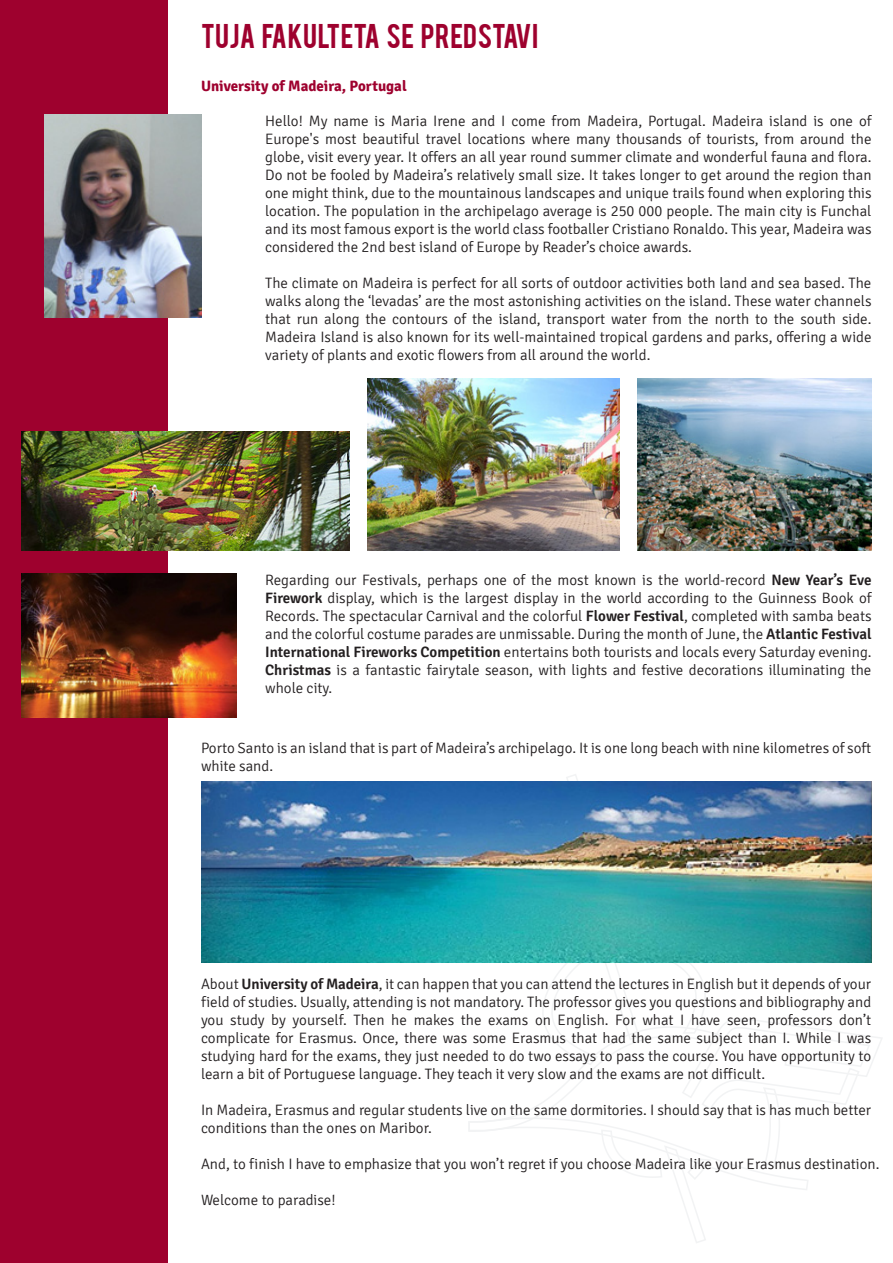
<style>
.page{position:relative;width:893px;height:1263px;background:#fff}
.page>*{position:absolute;margin:0;border:0;box-sizing:border-box;transform-origin:0 0}
.t1{font:27px "Bebas";color:#9e012e}
.t2{font:300 15px/18px "Signika";color:#231f20;text-align:justify}
.t3{font:700 15px "Signika";color:#9e012e}
.s1{font-weight:600}
</style>
<div class="page">
<svg style="left:468px;top:774px;width:414px;height:469px"></svg>
<div style="left:0;top:0;width:168px;height:1263px;background:#9e012e"></div>
<img style="left:44px;top:115px;width:157px;height:203px">
<img style="left:638px;top:379px;width:233px;height:171px">
<img style="left:367px;top:379px;width:252px;height:172px">
<img style="left:21px;top:432px;width:329px;height:119px">
<img style="left:21px;top:574px;width:216px;height:143px">
<img style="left:201px;top:781px;width:670px;height:182px">
<h1 class="t1" style="left:201px;top:16px;width:339px">TUJA FAKULTETA SE PREDSTAVI</h1>
<p class="t3" style="left:201px;top:77px;width:207px">University of Madeira, Portugal</p>
<p class="t2" style="left:265px;top:112px;width:608px">Hello! My name is Maria Irene and I come from Madeira, Portugal. Madeira island is one of Europe's most beautiful travel locations where many thousands of tourists, from around the globe, visit every year. It offers an all year round summer climate and wonderful fauna and flora.<br>Do not be fooled by Madeira’s relatively small size. It takes longer to get around the region than one might think, due to the mountainous landscapes and unique trails found when exploring this location. The population in the archipelago average is 250 000 people. The main city is Funchal and its most famous export is the world class footballer Cristiano Ronaldo. This year, Madeira was considered the 2nd best island of Europe by Reader’s choice awards.</p>
<p class="t2" style="left:265px;top:274px;width:608px">The climate on Madeira is perfect for all sorts of outdoor activities both land and sea based. The walks along the ‘levadas’ are the most astonishing activities on the island. These water channels that run along the contours of the island, transport water from the north to the south side.<br>Madeira Island is also known for its well-maintained tropical gardens and parks, offering a wide variety of plants and exotic flowers from all around the world.</p>
<p class="t2" style="left:265px;top:571px;width:608px">Regarding our Festivals, perhaps one of the most known is the world-record <span class="s1">New Year’s Eve Firework</span> display, which is the largest display in the world according to the Guinness Book of Records. The spectacular Carnival and the colorful <span class="s1">Flower Festival</span>, completed with samba beats and the colorful costume parades are unmissable. During the month of June, the <span class="s1">Atlantic Festival International Fireworks Competition</span> entertains both tourists and locals every Saturday evening.<br><span class="s1">Christmas</span> is a fantastic fairytale season, with lights and festive decorations illuminating the whole city.</p>
<p class="t2" style="left:201px;top:739px;width:672px">Porto Santo is an island that is part of Madeira’s archipelago. It is one long beach with nine kilometres of soft white sand.</p>
<p class="t2" style="left:201px;top:975px;width:672px">About <span class="s1">University of Madeira</span>, it can happen that you can attend the lectures in English but it depends of your field of studies. Usually, attending is not mandatory. The professor gives you questions and bibliography and you study by yourself. Then he makes the exams on English. For what I have seen, professors don’t complicate for Erasmus. Once, there was some Erasmus that had the same subject than I. While I was studying hard for the exams, they just needed to do two essays to pass the course. You have opportunity to learn a bit of Portuguese language. They teach it very slow and the exams are not difficult.</p>
<p class="t2" style="left:201px;top:1101px;width:672px">In Madeira, Erasmus and regular students live on the same dormitories. I should say that is has much better conditions than the ones on Maribor.</p>
<p class="t2" style="left:201px;top:1155px;width:680px">And, to finish I have to emphasize that you won’t regret if you choose Madeira like your Erasmus destination.</p>
<p class="t2" style="left:201px;top:1191px;width:136px">Welcome to paradise!</p>
</div>
